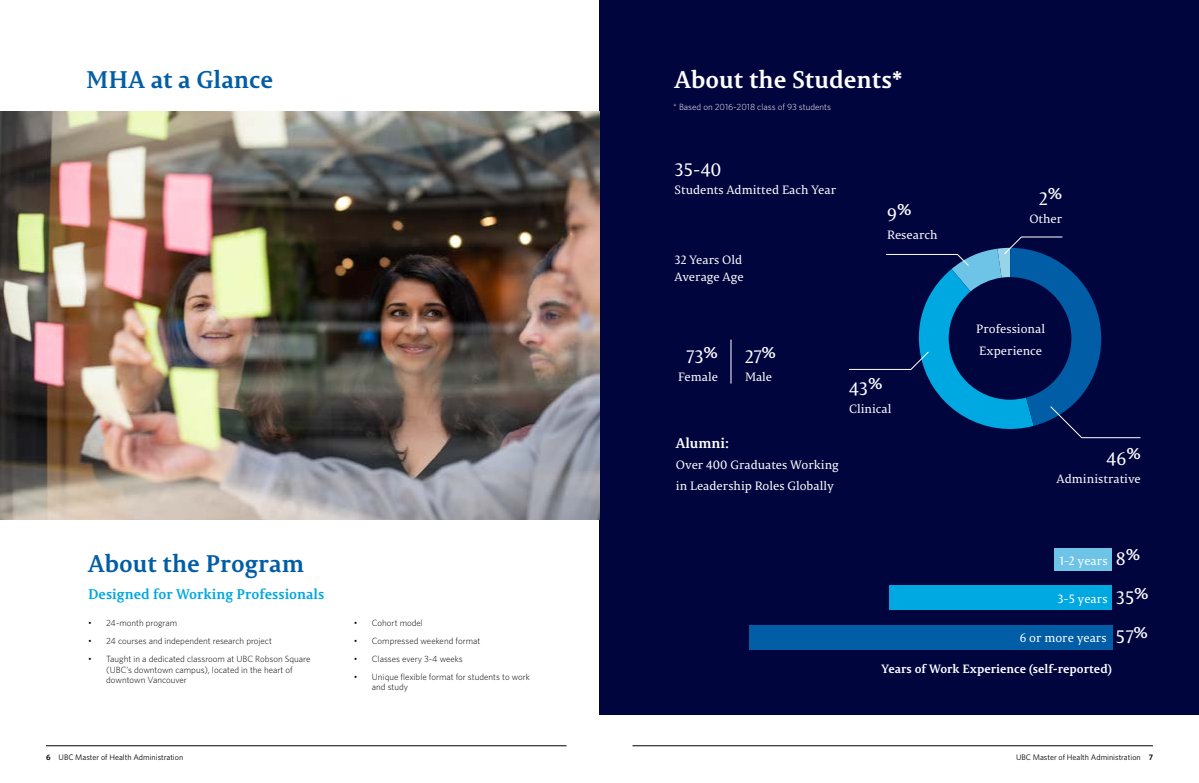
<style>
.page{position:relative;width:1199px;height:783px;background:#fff}
.page>*{position:absolute;margin:0;border:0;box-sizing:border-box;transform-origin:0 0}
.t1{font:700 24px "Permian Serif Typeface";color:#005da6}
.t2{font:700 24px "Permian Serif Typeface";color:#fff}
.t3{font:18px/39.5px "Permian Serif Typeface";color:#fff}
.t4{font:700 14px "Permian Serif Typeface";color:#00a8e1}
.t5{font:700 14px "Permian Serif Typeface";color:#fff}
.t6{font:12px/17px "Permian Serif Typeface";color:#fff}
.t7{font:700 12px "Permian Serif Typeface";color:#fff}
.t8{font:300 9px/10.8px "Whitney";color:#000}
.t9{font:300 9px "Whitney";color:#fff}
.t10{font:8px "Whitney";color:#000}
.s1{font-family:"Gotham";font-weight:900}
.s2{font-size:18px}
.s3{font-weight:600}
</style>
<div class="page">
<div style="left:599px;top:0;width:600px;height:715px;background:#00053e"></div>
<img style="left:0;top:111px;width:599px;height:409px">
<div style="left:1054px;top:548px;width:58px;height:23px;background:#6ec4e7"></div>
<div style="left:889px;top:585px;width:223px;height:25px;background:#00a8e1"></div>
<div style="left:749px;top:625px;width:363px;height:25px;background:#005da6"></div>
<svg style="left:849px;top:236px;width:292px;height:203px"></svg>
<hr style="left:731px;top:340px;width:1px;height:44px;background:#fff">
<hr style="left:46px;top:746px;width:520px;height:1px;background:#000">
<hr style="left:632px;top:746px;width:521px;height:1px;background:#000">
<h1 class="t1" style="left:86px;top:59px;width:188px">MHA at a Glance</h1>
<h1 class="t2" style="left:675px;top:59px;width:229px">About the Students<span class="s1">*</span></h1>
<h1 class="t1" style="left:88px;top:543px;width:218px">About the Program</h1>
<h3 class="t4" style="left:88px;top:582px;width:238px">Designed for Working Professionals</h3>
<p class="t8" style="left:88px;top:617px;width:90px">• 24-month program</p>
<p class="t8" style="left:88px;top:635px;width:185px">• 24 courses and independent research project</p>
<p class="t8" style="left:106px;top:653px;width:206px;text-indent:-18px">• Taught in a dedicated classroom at UBC Robson Square (UBC’s downtown campus), located in the heart of downtown Vancouver</p>
<p class="t8" style="left:354px;top:617px;width:70px">• Cohort model</p>
<p class="t8" style="left:354px;top:635px;width:128px">• Compressed weekend format</p>
<p class="t8" style="left:354px;top:653px;width:110px">• Classes every 3-4 weeks</p>
<p class="t8" style="left:372px;top:671px;width:160px;text-indent:-18px">• Unique flexible format for students to work and study</p>
<p class="t9" style="left:673px;top:101px;width:159px">* Based on 2016-2018 class of 93 students</p>
<h2 class="t3" style="left:675px;top:149px;width:48px">35-40</h2>
<h3 class="t6" style="left:675px;top:181px;width:163px">Students Admitted Each Year</h3>
<h3 class="t6" style="left:675px;top:251px;width:71px">32 Years Old<br>Average Age</h3>
<h2 class="t3" style="left:887px;top:191px;width:26px">9%</h2>
<h3 class="t6" style="left:887px;top:225px;width:52px">Research</h3>
<h2 class="t3" style="left:686px;top:336px;width:33px">73%</h2>
<h3 class="t6" style="left:678px;top:368px;width:41px">Female</h3>
<h2 class="t3" style="left:745px;top:336px;width:33px">27%</h2>
<h3 class="t6" style="left:745px;top:368px;width:29px">Male</h3>
<h3 class="t5" style="left:676px;top:431px;width:55px">Alumni:</h3>
<h3 class="t6" style="left:676px;top:453px;width:165px;line-height:21px">Over 400 Graduates Working in Leadership Roles Globally</h3>
<h2 class="t3" style="left:849px;top:368px;width:35px">43%</h2>
<h3 class="t6" style="left:849px;top:400px;width:44px">Clinical</h3>
<h2 class="t3" style="left:1039px;top:175px;width:25px">2%</h2>
<h3 class="t6" style="left:1029px;top:209px;width:35px">Other</h3>
<h3 class="t6" style="left:976px;top:317px;width:70px;line-height:22px">Professional<br>Experience</h3>
<h2 class="t3" style="left:1106px;top:438px;width:36px">46%</h2>
<h3 class="t6" style="left:1056px;top:470px;width:86px">Administrative</h3>
<h3 class="t6" style="left:1059px;top:552px;width:82px">1-2 years <span class="s2">8</span><sup>%</sup></h3>
<h2 class="t3" style="left:1116px;top:577px;width:34px">35%<br>57%</h2>
<h3 class="t6" style="left:1057px;top:590px;width:52px">3-5 years</h3>
<h3 class="t6" style="left:1020px;top:628px;width:88px">6 or more years</h3>
<h3 class="t7" style="left:881px;top:659px;width:232px">Years of Work Experience (self-reported)</h3>
<p class="t10" style="left:46px;top:752px;width:139px"><span class="s3">6</span> UBC Master of Health Administration</p>
<p class="t10" style="left:1016px;top:752px;width:138px">UBC Master of Health Administration <span class="s3">7</span></p>
</div>
